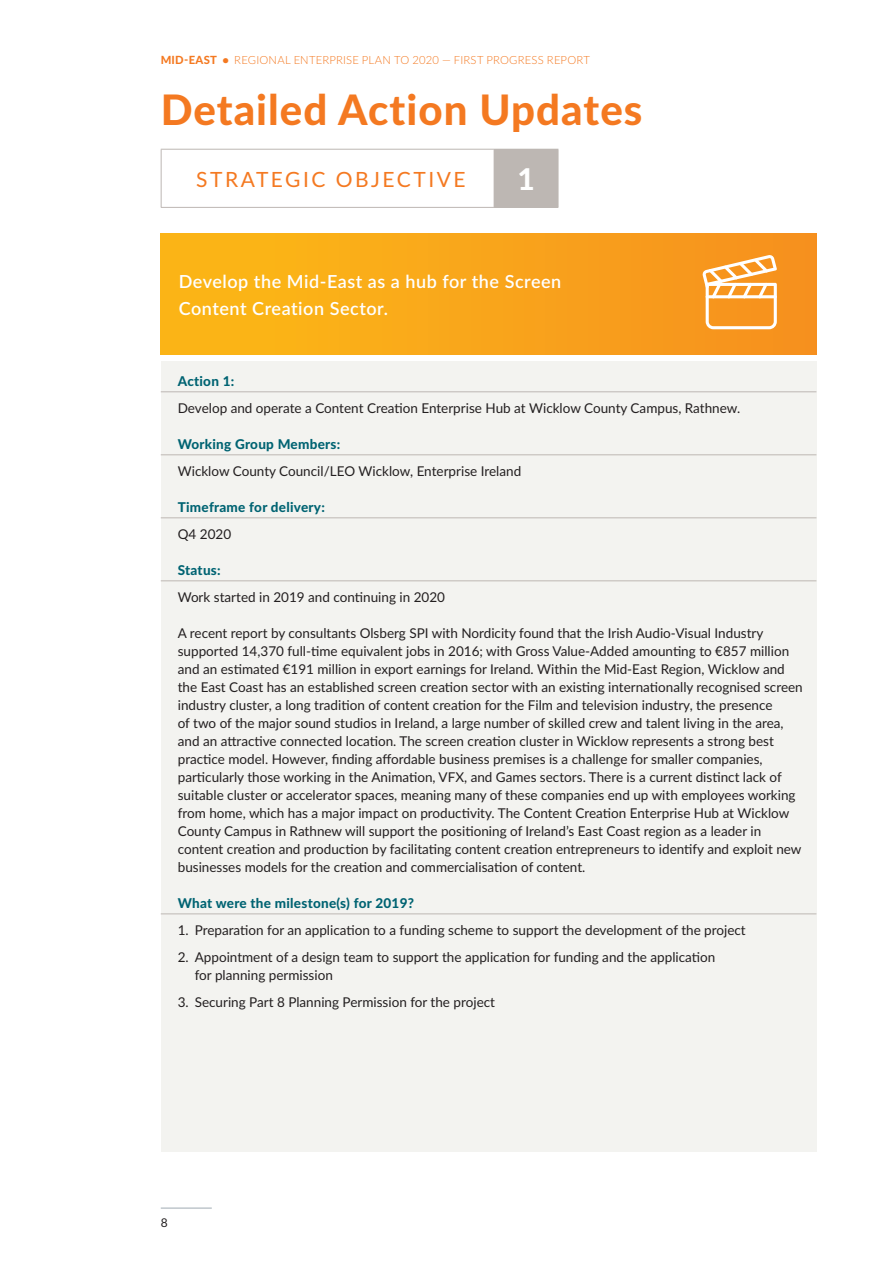
<style>
.page{position:relative;width:893px;height:1263px;background:#fff}
.page>*{position:absolute;margin:0;border:0;box-sizing:border-box;transform-origin:0 0}
.t1{font:800 42px "Lato";letter-spacing:.025em;color:#f47921}
.t2{font:800 30px "Lato";color:#fff}
.t3{font:21px "Lato";letter-spacing:.12em;color:#f47921}
.t4{font:600 18px/27px "Lato";letter-spacing:.03em;color:#fff}
.t5{font:13.5px/18px "Lato";color:#231f20}
.t6{font:800 13.5px "Lato";letter-spacing:.02em;color:#006372}
.t7{font:12px "Lato";color:#231f20}
.t8{font:300 11.25px "Lato";letter-spacing:.02em;color:#f47921}
.s1{font-weight:800}
</style>
<div class="page">
<hr style="left:161px;top:1208px;width:51px;height:1px;background:#9faab2">
<div style="left:161px;top:233px;width:656px;height:121px;background:linear-gradient(to right,#fcb916,#f6901f)"></div>
<div style="left:161px;top:361px;width:655px;height:791px;background:#f3f3f0"></div>
<div style="left:494px;top:149px;width:64px;height:58px;background:#bdb7b3"></div>
<hr style="left:161px;top:149px;width:333px;height:1px;background:#bdb7b3">
<hr style="left:161px;top:150px;width:1px;height:57px;background:#bdb7b3">
<hr style="left:558px;top:150px;width:1px;height:57px;background:#bdb7b3">
<hr style="left:161px;top:207px;width:333px;height:1px;background:#bdb7b3">
<hr style="left:494px;top:207px;width:64px;height:1px;background:#bdb7b3">
<hr style="left:161px;top:391px;width:655px;height:1px;background:#bdb7b3">
<hr style="left:161px;top:454px;width:655px;height:1px;background:#bdb7b3">
<hr style="left:161px;top:517px;width:655px;height:1px;background:#bdb7b3">
<hr style="left:161px;top:580px;width:655px;height:1px;background:#bdb7b3">
<hr style="left:161px;top:913px;width:655px;height:1px;background:#bdb7b3">
<svg style="left:689px;top:241px;width:105px;height:105px;background:#f7a43e"></svg>
<p class="t8" style="left:161px;top:52px;width:431px"><span class="s1">MID-EAST •</span> REGIONAL ENTERPRISE PLAN TO 2020 — FIRST PROGRESS REPORT</p>
<h1 class="t1" style="left:161px;top:79px;width:483px">Detailed Action Updates</h1>
<h3 class="t3" style="left:196px;top:164px;width:271px">STRATEGIC OBJECTIVE</h3>
<h2 class="t2" style="left:517px;top:157px;width:19px">1</h2>
<h3 class="t4" style="left:179px;top:267px;width:384px">Develop the Mid-East as a hub for the Screen<br>Content Creation Sector.</h3>
<p class="t6" style="left:178px;top:371px;width:58px">Action 1:</p>
<p class="t5" style="left:178px;top:399px;width:564px">Develop and operate a Content Creation Enterprise Hub at Wicklow County Campus, Rathnew.</p>
<p class="t6" style="left:178px;top:434px;width:164px">Working Group Members:</p>
<p class="t5" style="left:178px;top:462px;width:345px">Wicklow County Council/LEO Wicklow, Enterprise Ireland</p>
<p class="t6" style="left:178px;top:497px;width:149px">Timeframe for delivery:</p>
<p class="t5" style="left:178px;top:525px;width:55px">Q4 2020</p>
<p class="t6" style="left:178px;top:560px;width:44px">Status:</p>
<p class="t5" style="left:178px;top:588px;width:269px">Work started in 2019 and continuing in 2020</p>
<p class="t5" style="left:178px;top:624px;width:627px">A recent report by consultants Olsberg SPI with Nordicity found that the Irish Audio-Visual Industry supported 14,370 full-time equivalent jobs in 2016; with Gross Value-Added amounting to €857 million and an estimated €191 million in export earnings for Ireland. Within the Mid-East Region, Wicklow and the East Coast has an established screen creation sector with an existing internationally recognised screen industry cluster, a long tradition of content creation for the Film and television industry, the presence<br>of two of the major sound studios in Ireland, a large number of skilled crew and talent living in the area, and an attractive connected location. The screen creation cluster in Wicklow represents a strong best practice model. However, finding affordable business premises is a challenge for smaller companies, particularly those working in the Animation, VFX, and Games sectors. There is a current distinct lack of suitable cluster or accelerator spaces, meaning many of these companies end up with employees working from home, which has a major impact on productivity. The Content Creation Enterprise Hub at Wicklow County Campus in Rathnew will support the positioning of Ireland’s East Coast region as a leader in content creation and production by facilitating content creation entrepreneurs to identify and exploit new businesses models for the creation and commercialisation of content.</p>
<p class="t6" style="left:178px;top:893px;width:238px">What were the milestone(s) for 2019?</p>
<p class="t5" style="left:178px;top:921px;width:570px">1. Preparation for an application to a funding scheme to support the development of the project</p>
<p class="t5" style="left:195px;top:948px;width:522px;text-indent:-17px">2. Appointment of a design team to support the application for funding and the application for planning permission</p>
<p class="t5" style="left:178px;top:993px;width:319px">3. Securing Part 8 Planning Permission for the project</p>
<p class="t7" style="left:161px;top:1214px;width:8px">8</p>
</div>
